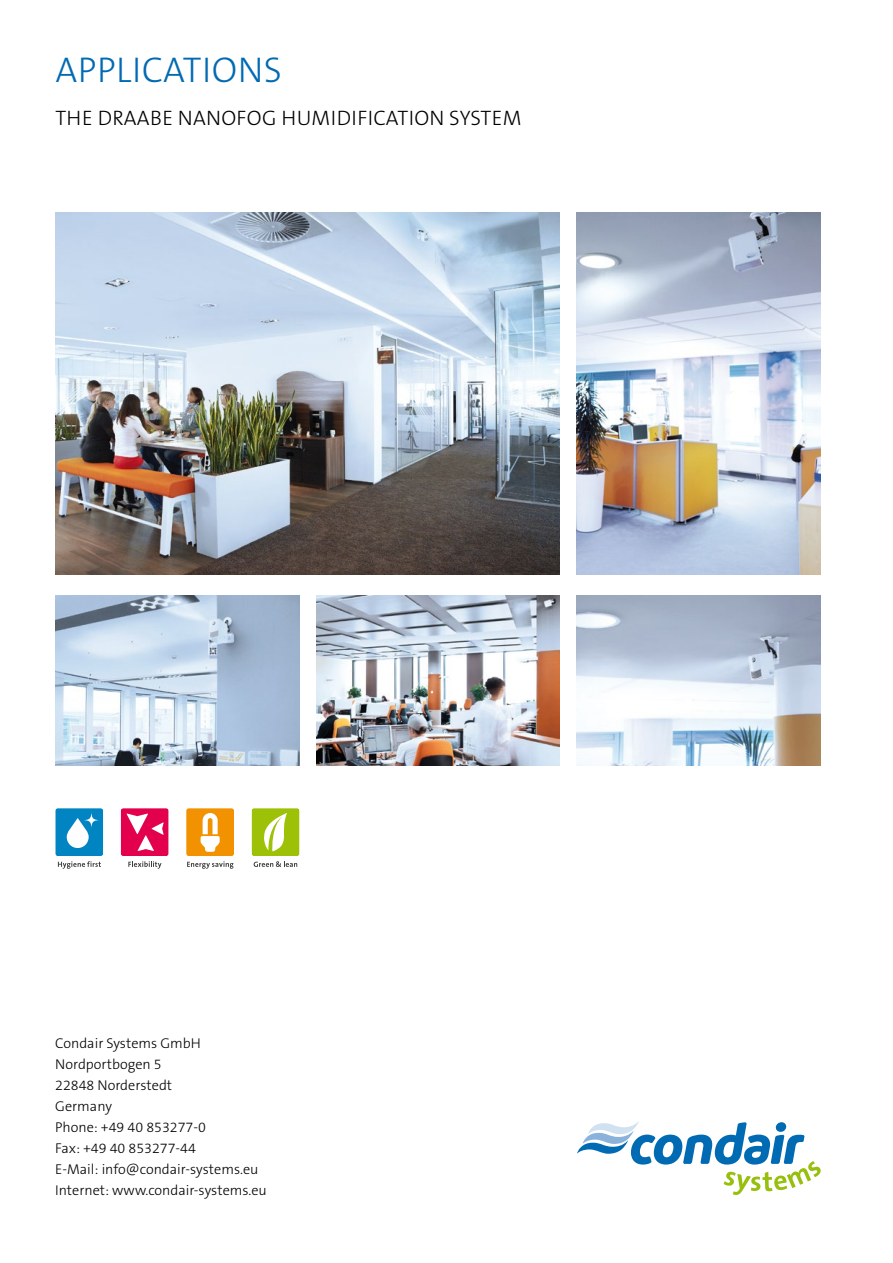
<style>
.page{position:relative;width:893px;height:1263px;background:#fff}
.page>*{position:absolute;margin:0;border:0;box-sizing:border-box;transform-origin:0 0}
.t1{font:300 36px "The Sans B W3";letter-spacing:.015em;color:#006ab3}
.t2{font:300 21px "The Sans B W3";letter-spacing:.015em;color:#000}
.t3{font:300 14.25px/21px "The Sans B W3";color:#000}
</style>
<div class="page">
<svg style="left:121px;top:808px;width:48px;height:61px"></svg>
<svg style="left:55px;top:808px;width:48px;height:61px"></svg>
<svg style="left:186px;top:808px;width:48px;height:61px"></svg>
<svg style="left:252px;top:808px;width:48px;height:59px"></svg>
<img style="left:55px;top:213px;width:505px;height:361px">
<img style="left:577px;top:595px;width:244px;height:170px">
<img style="left:577px;top:213px;width:244px;height:361px">
<img style="left:55px;top:595px;width:244px;height:170px">
<img style="left:316px;top:595px;width:244px;height:170px">
<svg style="left:577px;top:1121px;width:244px;height:74px"></svg>
<h1 class="t1" style="left:56px;top:47px;width:228px">APPLICATIONS</h1>
<h2 class="t2" style="left:55px;top:105px;width:468px">THE DRAABE NANOFOG HUMIDIFICATION SYSTEM</h2>
<p class="t3" style="left:55px;top:1033px;width:213px">Condair Systems GmbH<br>Nordportbogen 5<br>22848 Norderstedt<br>Germany<br>Phone: +49 40 853277-0<br>Fax: +49 40 853277-44<br>E-Mail: info@condair-systems.eu<br>Internet: www.condair-systems.eu</p>
</div>
